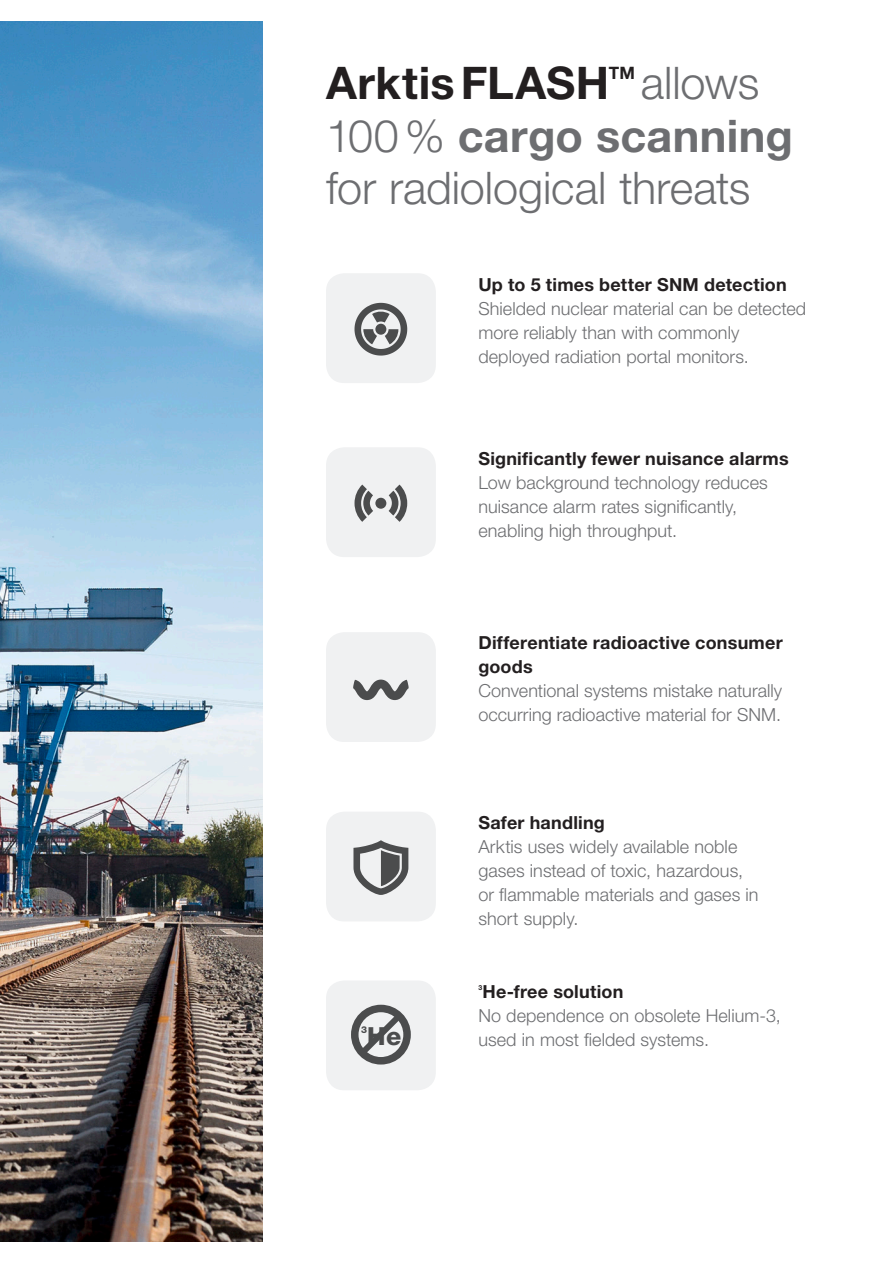
<style>
.page{position:relative;width:893px;height:1263px;background:#fff}
.page>*{position:absolute;margin:0;border:0;box-sizing:border-box;transform-origin:0 0}
.t1{font:300 45px/52.5px "Helvetica Neue";letter-spacing:-.005em;color:#6d6e71}
.t2{font:700 45px "Helvetica Neue";letter-spacing:.01em;color:#231f20}
.t3{font:800 24.9px "Helvetica Neue";color:#4b4c4d}
.t4{font:300 18px/24px "Helvetica Neue";letter-spacing:.005em;color:#6d6e71}
.t5{font:700 18px/24px "Helvetica Neue";letter-spacing:.01em;color:#231f20}
.t6{font:700 17.1px "Helvetica Neue";color:#231f20}
.t7{font:800 9.45px "Helvetica Neue";color:#4b4c4d}
.t8{font:700 6.9px "Helvetica Neue";color:#231f20}
.s1{font-weight:700}
</style>
<div class="page">
<img style="left:0;top:21px;width:262px;height:1221px">
<div style="left:326px;top:812px;width:110px;height:109px;background:#f0f1f2;border-radius:18px"></div>
<svg style="left:353px;top:840px;width:55px;height:55px"></svg>
<div style="left:326px;top:980px;width:110px;height:110px;background:#f0f1f2;border-radius:18px"></div>
<div style="left:326px;top:273px;width:110px;height:110px;background:#f0f1f2;border-radius:18px"></div>
<svg style="left:354px;top:303px;width:53px;height:53px"></svg>
<div style="left:326px;top:447px;width:110px;height:110px;background:#f0f1f2;border-radius:18px"></div>
<div style="left:375px;top:498px;width:11px;height:11px;background:#4b4c4d;border-radius:50%"></div>
<svg style="left:354px;top:485px;width:19px;height:37px"></svg>
<svg style="left:389px;top:485px;width:18px;height:37px"></svg>
<div style="left:326px;top:632px;width:110px;height:110px;background:#f0f1f2;border-radius:18px"></div>
<svg style="left:353px;top:680px;width:56px;height:20px"></svg>
<div style="left:351px;top:1005px;width:60px;height:59px;border:8px solid #4b4c4d;border-radius:50%"></div>
<svg style="left:355px;top:1008px;width:52px;height:52px"></svg>
<h1 class="t2" style="left:326px;top:66px;width:285px">Arktis FLASH</h1>
<p class="t6" style="left:609px;top:67px;width:28px">TM</p>
<h1 class="t1" style="left:326px;top:61px;width:469px;text-indent:315px">allows<br>100 % <span class="s1">cargo scanning </span>for radiological threats</h1>
<p class="t5" style="left:478px;top:274px;width:310px">Up to 5 times better SNM detection</p>
<p class="t4" style="left:478px;top:298px;width:329px">Shielded nuclear material can be detected more reliably than with commonly deployed radiation portal monitors.</p>
<p class="t5" style="left:478px;top:448px;width:312px">Significantly fewer nuisance alarms</p>
<p class="t4" style="left:478px;top:472px;width:291px">Low background technology reduces nuisance alarm rates significantly, enabling high throughput.</p>
<p class="t5" style="left:478px;top:633px;width:306px">Differentiate radioactive consumer goods</p>
<p class="t4" style="left:478px;top:681px;width:305px">Conventional systems mistake naturally occurring radioactive material for SNM.</p>
<p class="t7" style="left:361px;top:1024px;width:7px">3</p>
<h2 class="t3" style="left:367px;top:1021px;width:36px">He</h2>
<p class="t5" style="left:478px;top:812px;width:128px">Safer handling</p>
<p class="t4" style="left:478px;top:836px;width:282px">Arktis uses widely available noble gases instead of toxic, hazardous, or flammable materials and gases in short supply.</p>
<p class="t8" style="left:478px;top:984px;width:5px">3</p>
<p class="t5" style="left:482px;top:981px;width:142px">He-free solution</p>
<p class="t4" style="left:478px;top:1005px;width:304px">No dependence on obsolete Helium-3, used in most fielded systems.</p>
</div>
